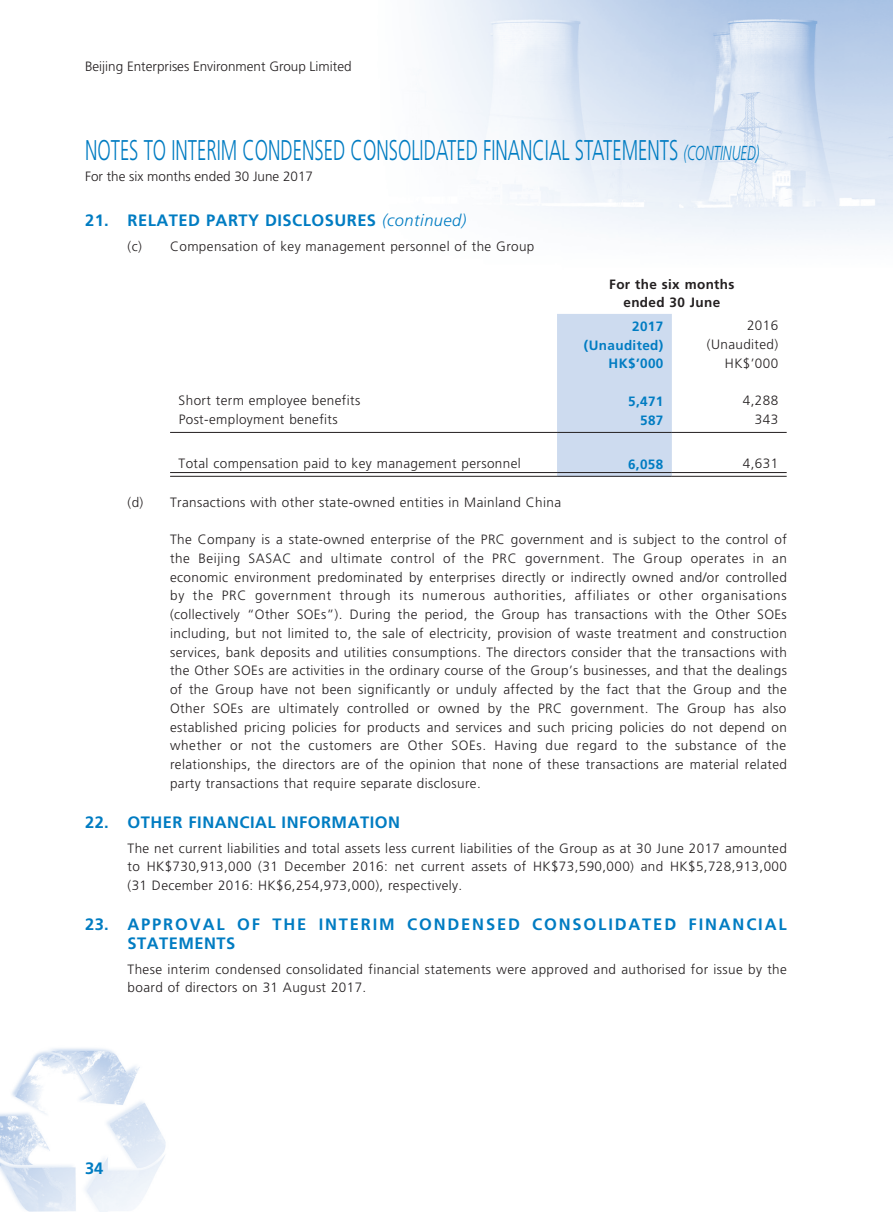
<style>
.page{position:relative;width:893px;height:1212px;background:#fff}
.page>*{position:absolute;margin:0;border:0;box-sizing:border-box;transform-origin:0 0}
.t1{font:300 28.5px "Frutiger LT Std";color:#007cc2;scale:.65 1}
.t2{font:700 16.5px "Frutiger LT Std";letter-spacing:.03em;color:#007cc2}
.t3{font:700 16.5px "Frutiger LT Std";letter-spacing:.11em;color:#007cc2}
.t4{font:300 13.5px/18.8px "Frutiger LT Std";letter-spacing:.03em;color:#231f20;text-align:justify}
.t5{font:300 13.5px "Frutiger LT Std";color:#231f20}
.t6{font:700 13.5px "Frutiger LT Std";letter-spacing:.03em;color:#007cc2}
.t7{font:700 13.5px/18.8px "Frutiger LT Std";letter-spacing:.03em;color:#231f20;text-align:center}
.s1{font-style:italic;font-size:20.25px}
.s2{font-weight:300;font-style:italic}
</style>
<div class="page">
<img style="left:0;top:0;width:893px;height:1212px">
<div style="left:557px;top:314px;width:115px;height:162px;background:#cddbef"></div>
<hr style="left:170px;top:432px;width:387px;height:1px;background:#231f20">
<hr style="left:557px;top:432px;width:115px;height:1px;background:#231f20">
<hr style="left:672px;top:432px;width:115px;height:1px;background:#231f20">
<hr style="left:170px;top:472px;width:387px;height:1px;background:#231f20">
<hr style="left:170px;top:476px;width:387px;height:1px;background:#231f20">
<hr style="left:557px;top:472px;width:115px;height:1px;background:#231f20">
<hr style="left:557px;top:476px;width:115px;height:1px;background:#231f20">
<hr style="left:672px;top:472px;width:115px;height:1px;background:#231f20">
<hr style="left:672px;top:476px;width:115px;height:1px;background:#231f20">
<p class="t5" style="left:85px;top:58px;width:268px">Beijing Enterprises Environment Group Limited</p>
<h1 class="t1" style="left:85px;top:134px;width:1039px">NOTES TO inte rim CONDENSED CONSOLIDATED FINANCIAL STATEM ENTS <span class="s1">(CONTINUED)</span></h1>
<p class="t5" style="left:85px;top:169px;width:230px">For the six months ended 30 June 2017</p>
<p class="t2" style="left:85px;top:211px;width:383px">21. RELATED PARTY DISCLOSURES <span class="s2">(continued)</span></p>
<p class="t4" style="left:128px;top:237px;width:408px">(c) Compensation of key management personnel of the Group</p>
<p class="t7" style="left:609px;top:275px;width:127px">For the six months ended 30 June</p>
<p class="t6" style="left:632px;top:318px;width:33px">2017</p>
<p class="t4" style="left:747px;top:316px;width:33px">2016</p>
<p class="t6" style="left:584px;top:337px;width:81px">(Unaudited)</p>
<p class="t4" style="left:707px;top:335px;width:73px">(Unaudited)</p>
<p class="t6" style="left:609px;top:356px;width:56px">HK$’000</p>
<p class="t4" style="left:725px;top:354px;width:55px">HK$’000</p>
<p class="t4" style="left:179px;top:391px;width:183px">Short term employee benefits</p>
<p class="t6" style="left:628px;top:393px;width:37px">5,471</p>
<p class="t4" style="left:743px;top:391px;width:37px">4,288</p>
<p class="t4" style="left:179px;top:410px;width:161px">Post-employment benefits</p>
<p class="t6" style="left:640px;top:412px;width:25px">587</p>
<p class="t4" style="left:755px;top:410px;width:25px">343</p>
<p class="t4" style="left:179px;top:454px;width:344px">Total compensation paid to key management personnel</p>
<p class="t6" style="left:628px;top:456px;width:37px">6,058</p>
<p class="t4" style="left:743px;top:454px;width:37px">4,631</p>
<p class="t4" style="left:128px;top:493px;width:435px">(d) Transactions with other state-owned entities in Mainland China</p>
<p class="t4" style="left:170px;top:530px;width:618px">The Company is a state-owned enterprise of the PRC government and is subject to the control of the Beijing SASAC and ultimate control of the PRC government. The Group operates in an economic environment predominated by enterprises directly or indirectly owned and/or controlled by the PRC government through its numerous authorities, affiliates or other organisations (collectively “Other SOEs”). During the period, the Group has transactions with the Other SOEs including, but not limited to, the sale of electricity, provision of waste treatment and construction services, bank deposits and utilities consumptions. The directors consider that the transactions with the Other SOEs are activities in the ordinary course of the Group’s businesses, and that the dealings of the Group have not been significantly or unduly affected by the fact that the Group and the Other SOEs are ultimately controlled or owned by the PRC government. The Group has also established pricing policies for products and services and such pricing policies do not depend on whether or not the customers are Other SOEs. Having due regard to the substance of the relationships, the directors are of the opinion that none of these transactions are material related party transactions that require separate disclosure.</p>
<p class="t2" style="left:85px;top:812px;width:316px">22. OTHER FINANCIAL INFORMATION</p>
<p class="t4" style="left:128px;top:839px;width:661px">The net current liabilities and total assets less current liabilities of the Group as at 30 June 2017 amounted to HK$730,913,000 (31 December 2016: net current assets of HK$73,590,000) and HK$5,728,913,000 (31 December 2016: HK$6,254,973,000), respectively.</p>
<p class="t3" style="left:85px;top:915px;width:246px">23. APPROVAL OF THE interim</p>
<p class="t3" style="left:407px;top:915px;width:381px">CONDENSED CONSOLIDATED FINANCIAL</p>
<p class="t2" style="left:128px;top:933px;width:109px">STATEMENTS</p>
<p class="t4" style="left:128px;top:960px;width:661px">These interim condensed consolidated financial statements were approved and authorised for issue by the board of directors on 31 August 2017.</p>
<p class="t2" style="left:85px;top:1159px;width:20px">34</p>
</div>
